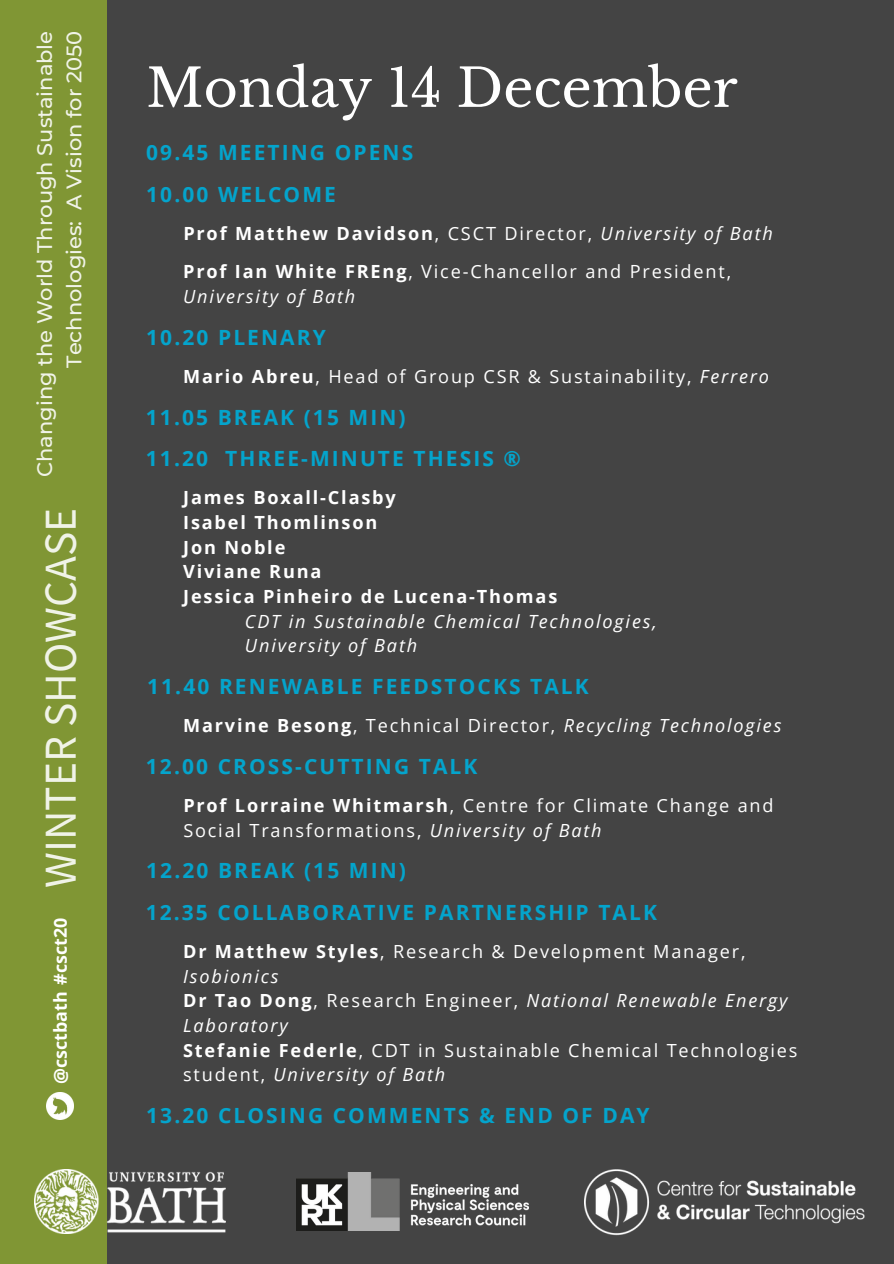
<style>
.page{position:relative;width:894px;height:1264px;background:#fff}
.page>*{position:absolute;margin:0;border:0;box-sizing:border-box;transform-origin:0 0}
.t1{font:52.5px "Libre Baskerville";color:#fff}
.t2{font:45.6px "Source Sans Pro";color:#fff}
.t3{font:700 21px "Open Sans";letter-spacing:.1em;color:#04a4cc}
.t4{font:500 21px/29.2px "Montserrat";color:#fff;text-align:right}
.t5{font:18.15px/24.6px "Open Sans";letter-spacing:.1em;color:#fff}
.t6{font:italic 18.15px/24.8px "Open Sans";letter-spacing:.1em;color:#fff}
.t7{font:700 18.15px "Open Sans";letter-spacing:.1em;color:#fff}
.t8{font:700 17.85px "Open Sans";color:#fff}
.s1{font-weight:400}
.s2{font-weight:400;font-style:italic}
.s3{font-weight:700}
.s4{font-style:italic}
.s5{font-weight:700;font-style:normal}
.s6{font-style:normal}
</style>
<div class="page">
<div style="left:0;top:0;width:893px;height:1263px;background:#444"></div>
<div style="left:0;top:0;width:106px;height:421px;background:#809634"></div>
<div style="left:0;top:843px;width:106px;height:420px;background:#809634"></div>
<div style="left:0;top:419px;width:106px;height:426px;background:#809634"></div>
<img style="left:584px;top:1169px;width:280px;height:67px">
<img style="left:297px;top:1172px;width:231px;height:58px">
<img style="left:35px;top:1169px;width:190px;height:64px">
<img style="left:47px;top:1092px;width:27px;height:27px">
<p class="t4" style="left:30px;top:477px;width:448px;rotate:-90deg">Changing the World Through Sustainable<br>Technologies: A Vision for 2050</p>
<h2 class="t2" style="left:31px;top:888px;width:381px;rotate:-90deg">WINTER SHOWCASE</h2>
<p class="t8" style="left:48px;top:1083px;width:167px;rotate:-90deg">@csctbath #csct20</p>
<p class="t1" style="left:146px;top:56px;width:592px">Monday 14 December</p>
<p class="t3" style="left:146px;top:138px;width:268px">09.45 MEETING OPENS</p>
<p class="t3" style="left:146px;top:179px;width:191px">10.00 WELCOME</p>
<p class="t7" style="left:183px;top:221px;width:590px">Prof Matthew Davidson<span class="s1">, CSCT Director,</span> <span class="s2">University of Bath</span></p>
<p class="t5" style="left:183px;top:259px;width:549px"><span class="s3">Prof Ian White FREng</span>, Vice-Chancellor and President,<br><span class="s4">University of Bath</span></p>
<p class="t3" style="left:146px;top:322px;width:181px">10.20 PLENARY</p>
<p class="t5" style="left:183px;top:363px;width:587px"><span class="s3">Mario Abreu</span>, Head of Group CSR &amp; Sustainability, <span class="s4">Ferrero</span></p>
<p class="t3" style="left:146px;top:402px;width:261px">11.05 BREAK (15 MIN)</p>
<p class="t3" style="left:146px;top:444px;width:376px">11.20 THREE-MINUTE THESIS ®</p>
<p class="t7" style="left:183px;top:485px;width:214px">James Boxall-Clasby</p>
<p class="t7" style="left:183px;top:509px;width:196px">Isabel Thomlinson</p>
<p class="t7" style="left:183px;top:534px;width:104px">Jon Noble</p>
<p class="t7" style="left:183px;top:559px;width:140px">Viviane Runa</p>
<p class="t7" style="left:183px;top:583px;width:375px">Jessica Pinheiro de Lucena-Thomas</p>
<p class="t6" style="left:245px;top:608px;width:413px">CDT in Sustainable Chemical Technologies,<br>University of Bath</p>
<p class="t3" style="left:147px;top:671px;width:443px">11.40 RENEWABLE FEEDSTOCKS TALK</p>
<p class="t6" style="left:183px;top:712px;width:599px"><span class="s5">Marvine Besong</span><span class="s6">, Technical Director,</span> Recycling Technologies</p>
<p class="t3" style="left:146px;top:751px;width:333px">12.00 CROSS-CUTTING TALK</p>
<p class="t5" style="left:183px;top:792px;width:591px"><span class="s3">Prof Lorraine Whitmarsh</span>, Centre for Climate Change and<br>Social Transformations, <span class="s4">University of Bath</span></p>
<p class="t3" style="left:146px;top:856px;width:261px">12.20 BREAK (15 MIN)</p>
<p class="t3" style="left:146px;top:897px;width:512px">12.35 COLLABORATIVE PARTNERSHIP TALK</p>
<p class="t5" style="left:183px;top:938px;width:563px"><span class="s3">Dr Matthew Styles</span>, Research &amp; Development Manager,<br><span class="s4">Isobionics</span></p>
<p class="t6" style="left:183px;top:987px;width:605px"><span class="s5">Dr Tao Dong</span><span class="s6">, Research Engineer,</span> National Renewable Energy<br>Laboratory</p>
<p class="t5" style="left:183px;top:1037px;width:615px"><span class="s3">Stefanie Federle</span>, CDT in Sustainable Chemical Technologies student, <span class="s4">University of Bath</span></p>
<p class="t3" style="left:146px;top:1100px;width:505px">13.20 CLOSING COMMENTS &amp; END OF DAY</p>
</div>
